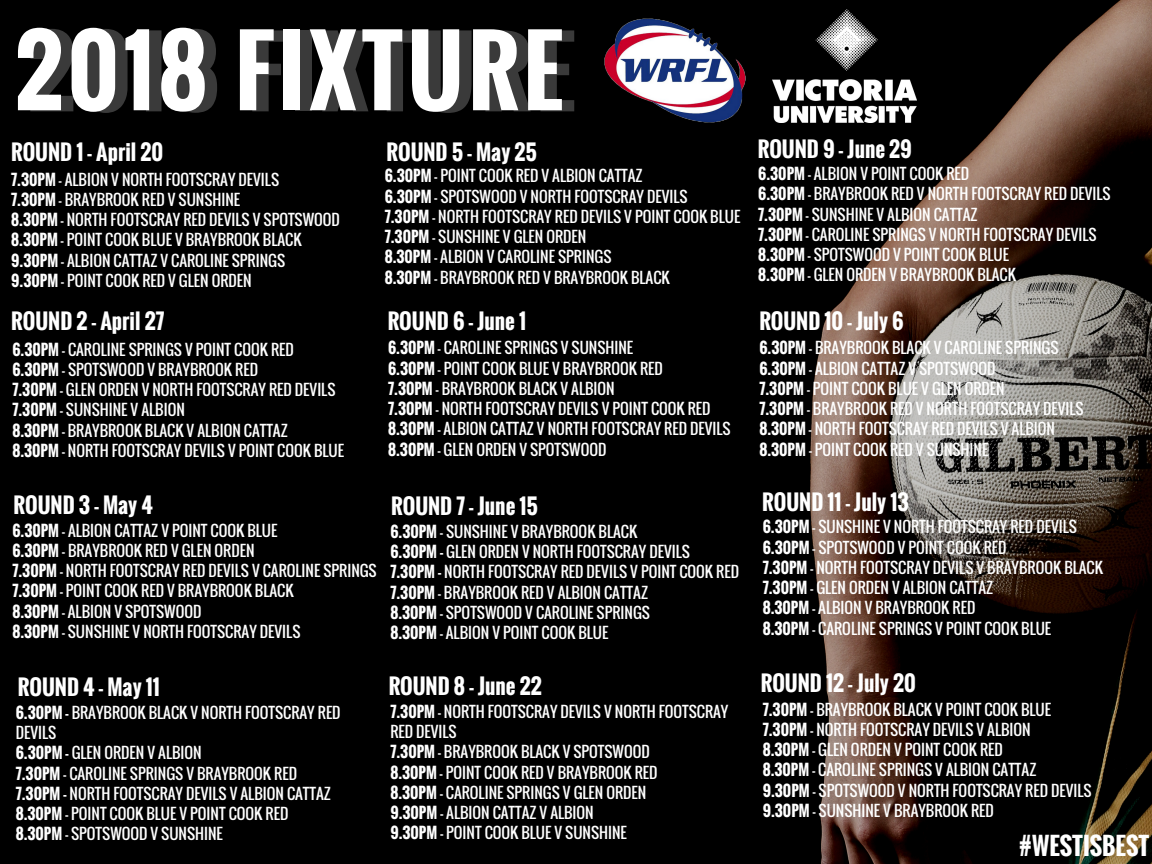
<style>
.page{position:relative;width:1152px;height:864px;background:#000}
.page>*{position:absolute;margin:0;border:0;box-sizing:border-box;transform-origin:0 0}
.t1{font:700 92.1px "Oswald";letter-spacing:-.17em;color:#fff}
.t2{font:700 24.15px "Oswald";color:#fff}
.t3{font:700 21.15px "Oswald";color:#fff}
.t4{font:15.15px/20.2px "Oswald";color:#fff}
.s1{font-weight:700}
</style>
<div class="page">
<svg style="left:772px;top:0;width:380px;height:864px"></svg>
<img style="left:773px;top:9px;width:144px;height:114px">
<img style="left:604px;top:18px;width:142px;height:105px">
<h1 class="t1" style="left:15px;top:1px;width:562px">22001188 FFIIXXTTUURREE</h1>
<h3 class="t3" style="left:11px;top:136px;width:154px">ROUND 1 - April 20</h3>
<h3 class="t3" style="left:387px;top:136px;width:152px">ROUND 5 - May 25</h3>
<p class="t4" style="left:11px;top:169px;width:330px"><span class="s1">7.30PM</span> - ALBION V NORTH FOOTSCRAY DEVILS<br><span class="s1">7.30PM</span> - BRAYBROOK RED V SUNSHINE<br><span class="s1">8.30PM</span> - NORTH FOOTSCRAY RED DEVILS V SPOTSWOOD <span class="s1">8.30PM</span> - POINT COOK BLUE V BRAYBROOK BLACK <span class="s1">9.30PM</span> - ALBION CATTAZ V CAROLINE SPRINGS<br><span class="s1">9.30PM</span> - POINT COOK RED V GLEN ORDEN</p>
<h3 class="t3" style="left:11px;top:304px;width:154px">ROUND 2 - April 27</h3>
<p class="t4" style="left:12px;top:339px;width:333px"><span class="s1">6.30PM</span> - CAROLINE SPRINGS V POINT COOK RED <span class="s1">6.30PM</span> - SPOTSWOOD V BRAYBROOK RED<br><span class="s1">7.30PM</span> - GLEN ORDEN V NORTH FOOTSCRAY RED DEVILS <span class="s1">7.30PM</span> - SUNSHINE V ALBION<br><span class="s1">8.30PM</span> - BRAYBROOK BLACK V ALBION CATTAZ<br><span class="s1">8.30PM</span> - NORTH FOOTSCRAY DEVILS V POINT COOK BLUE</p>
<p class="t4" style="left:385px;top:165px;width:357px"><span class="s1">6.30PM</span> - POINT COOK RED V ALBION CATTAZ<br><span class="s1">6.30PM</span> - SPOTSWOOD V NORTH FOOTSCRAY DEVILS<br><span class="s1">7.30PM</span> - NORTH FOOTSCRAY RED DEVILS V POINT COOK BLUE <span class="s1">7.30PM</span> - SUNSHINE V GLEN ORDEN<br><span class="s1">8.30PM</span> - ALBION V CAROLINE SPRINGS<br><span class="s1">8.30PM</span> - BRAYBROOK RED V BRAYBROOK BLACK</p>
<h3 class="t3" style="left:388px;top:304px;width:140px">ROUND 6 - June 1</h3>
<p class="t4" style="left:388px;top:337px;width:344px"><span class="s1">6.30PM</span> - CAROLINE SPRINGS V SUNSHINE<br><span class="s1">6.30PM</span> - POINT COOK BLUE V BRAYBROOK RED<br><span class="s1">7.30PM</span> - BRAYBROOK BLACK V ALBION<br><span class="s1">7.30PM</span> - NORTH FOOTSCRAY DEVILS V POINT COOK RED <span class="s1">8.30PM</span> - ALBION CATTAZ V NORTH FOOTSCRAY RED DEVILS <span class="s1">8.30PM</span> - GLEN ORDEN V SPOTSWOOD</p>
<h3 class="t3" style="left:14px;top:489px;width:141px">ROUND 3 - May 4</h3>
<p class="t4" style="left:12px;top:520px;width:366px"><span class="s1">6.30PM</span> - ALBION CATTAZ V POINT COOK BLUE<br><span class="s1">6.30PM</span> - BRAYBROOK RED V GLEN ORDEN<br><span class="s1">7.30PM</span> - NORTH FOOTSCRAY RED DEVILS V CAROLINE SPRINGS <span class="s1">7.30PM</span> - POINT COOK RED V BRAYBROOK BLACK<br><span class="s1">8.30PM</span> - ALBION V SPOTSWOOD<br><span class="s1">8.30PM</span> - SUNSHINE V NORTH FOOTSCRAY DEVILS</p>
<h3 class="t3" style="left:391px;top:490px;width:148px">ROUND 7 - June 15</h3>
<p class="t4" style="left:390px;top:521px;width:350px"><span class="s1">6.30PM</span> - SUNSHINE V BRAYBROOK BLACK<br><span class="s1">6.30PM -</span> GLEN ORDEN V NORTH FOOTSCRAY DEVILS<br><span class="s1">7.30PM -</span> NORTH FOOTSCRAY RED DEVILS V POINT COOK RED <span class="s1">7.30PM</span> - BRAYBROOK RED V ALBION CATTAZ<br><span class="s1">8.30PM</span> - SPOTSWOOD V CAROLINE SPRINGS<br><span class="s1">8.30PM</span> - ALBION V POINT COOK BLUE</p>
<h3 class="t3" style="left:18px;top:671px;width:143px">ROUND 4 - May 11</h3>
<p class="t4" style="left:16px;top:702px;width:326px"><span class="s1">6.30PM -</span> BRAYBROOK BLACK V NORTH FOOTSCRAY RED DEVILS<br><span class="s1">6.30PM -</span> GLEN ORDEN V ALBION<br><span class="s1">7.30PM</span> - CAROLINE SPRINGS V BRAYBROOK RED <span class="s1">7.30PM -</span> NORTH FOOTSCRAY DEVILS V ALBION CATTAZ <span class="s1">8.30PM</span> - POINT COOK BLUE V POINT COOK RED<br><span class="s1">8.30PM</span> - SPOTSWOOD V SUNSHINE</p>
<h3 class="t3" style="left:389px;top:670px;width:155px">ROUND 8 - June 22</h3>
<p class="t4" style="left:390px;top:701px;width:340px"><span class="s1">7.30PM</span> - NORTH FOOTSCRAY DEVILS V NORTH FOOTSCRAY RED DEVILS<br><span class="s1">7.30PM</span> - BRAYBROOK BLACK V SPOTSWOOD<br><span class="s1">8.30PM</span> - POINT COOK RED V BRAYBROOK RED<br><span class="s1">8.30PM</span> - CAROLINE SPRINGS V GLEN ORDEN<br><span class="s1">9.30PM</span> - ALBION CATTAZ V ALBION<br><span class="s1">9.30PM</span> - POINT COOK BLUE V SUNSHINE</p>
<h3 class="t3" style="left:758px;top:132px;width:156px">ROUND 9 - June 29</h3>
<p class="t4" style="left:758px;top:163px;width:354px"><span class="s1">6.30PM</span> - ALBION V POINT COOK RED<br><span class="s1">6.30PM</span> - BRAYBROOK RED V NORTH FOOTSCRAY RED DEVILS <span class="s1">7.30PM</span> - SUNSHINE V ALBION CATTAZ<br><span class="s1">7.30PM</span> - CAROLINE SPRINGS V NORTH FOOTSCRAY DEVILS <span class="s1">8.30PM</span> - SPOTSWOOD V POINT COOK BLUE<br><span class="s1">8.30PM</span> - GLEN ORDEN V BRAYBROOK BLACK</p>
<h3 class="t3" style="left:759px;top:304px;width:146px">ROUND 10 - July 6</h3>
<p class="t4" style="left:759px;top:337px;width:326px"><span class="s1">6.30PM</span> - BRAYBROOK BLACK V CAROLINE SPRINGS <span class="s1">6.30PM</span> - ALBION CATTAZ V SPOTSWOOD<br><span class="s1">7.30PM</span> - POINT COOK BLUE V GLEN ORDEN<br><span class="s1">7.30PM</span> - BRAYBROOK RED V NORTH FOOTSCRAY DEVILS <span class="s1">8.30PM</span> - NORTH FOOTSCRAY RED DEVILS V ALBION <span class="s1">8.30PM</span> - POINT COOK RED V SUNSHINE</p>
<h3 class="t3" style="left:762px;top:486px;width:148px">ROUND 11 - July 13</h3>
<p class="t4" style="left:763px;top:516px;width:342px"><span class="s1">6.30PM</span> - SUNSHINE V NORTH FOOTSCRAY RED DEVILS <span class="s1">6.30PM</span> - SPOTSWOOD V POINT COOK RED<br><span class="s1">7.30PM</span> - NORTH FOOTSCRAY DEVILS V BRAYBROOK BLACK <span class="s1">7.30PM</span> - GLEN ORDEN V ALBION CATTAZ<br><span class="s1">8.30PM</span> - ALBION V BRAYBROOK RED<br><span class="s1">8.30PM</span> - CAROLINE SPRINGS V POINT COOK BLUE</p>
<h3 class="t3" style="left:761px;top:667px;width:156px">ROUND 12 - July 20</h3>
<p class="t4" style="left:763px;top:699px;width:330px"><span class="s1">7.30PM</span> - BRAYBROOK BLACK V POINT COOK BLUE <span class="s1">7.30PM</span> - NORTH FOOTSCRAY DEVILS V ALBION<br><span class="s1">8.30PM</span> - GLEN ORDEN V POINT COOK RED<br><span class="s1">8.30PM</span> - CAROLINE SPRINGS V ALBION CATTAZ<br><span class="s1">9.30PM</span> - SPOTSWOOD V NORTH FOOTSCRAY RED DEVILS <span class="s1">9.30PM</span> - SUNSHINE V BRAYBROOK RED</p>
<h2 class="t2" style="left:1019px;top:827px;width:132px">#WESTISBEST</h2>
</div>
